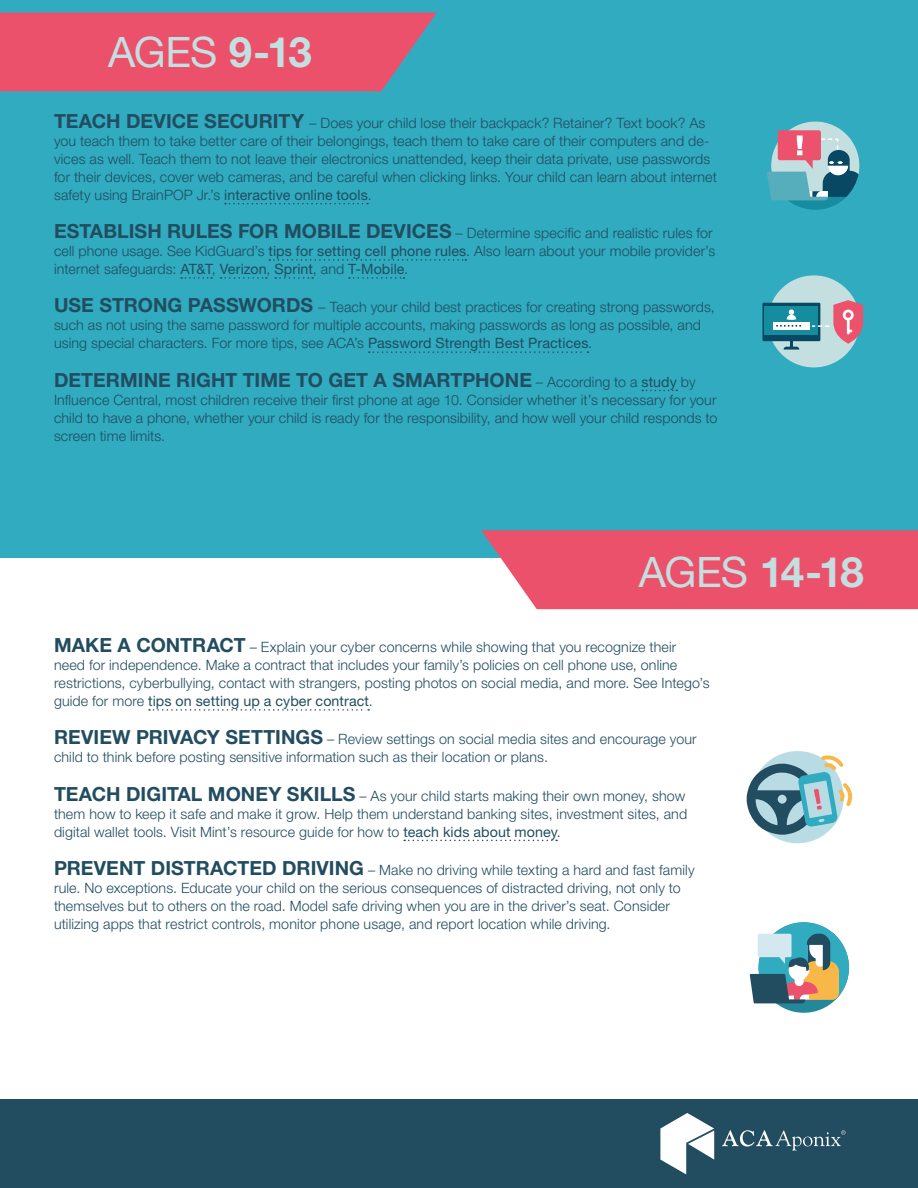
<style>
.page{position:relative;width:918px;height:1188px;background:#fff}
.page>*{position:absolute;margin:0;border:0;box-sizing:border-box;transform-origin:0 0}
.t1{font:700 42px "Helvetica Neue LT Std";color:#c4dfe0}
.t2{font:42px "Helvetica Neue LT Std";color:#c4dfe0}
.Body_Text{font:700 19.5px "Helvetica Neue LT Std";letter-spacing:.005em;color:#224d60}
.Body_Text-2{font:300 14.25px/18px "Helvetica Neue LT Std";letter-spacing:.01em;color:#224d60}
.s1{font-weight:700}
.s2{font-weight:700;font-size:19.5px}
.s3{font-weight:400}
.s4{font-weight:300;font-size:14.25px}
.s5{font-weight:400;font-size:14.25px}
</style>
<div class="page">
<div style="left:0;top:0;width:918px;height:557px;background:#30abbf"></div>
<svg style="left:225px;top:203px;width:143px;height:1px"></svg>
<svg style="left:269px;top:259px;width:197px;height:2px"></svg>
<svg style="left:181px;top:277px;width:31px;height:2px"></svg>
<svg style="left:221px;top:277px;width:46px;height:2px"></svg>
<svg style="left:275px;top:277px;width:38px;height:2px"></svg>
<svg style="left:349px;top:277px;width:55px;height:2px"></svg>
<svg style="left:369px;top:351px;width:219px;height:2px"></svg>
<svg style="left:642px;top:390px;width:35px;height:1px"></svg>
<div style="left:0;top:13px;width:437px;height:78px;background:#ec516b"></div>
<div style="left:771px;top:122px;width:88px;height:88px;background:#168d9f;border-radius:50%"></div>
<svg style="left:767px;top:122px;width:92px;height:78px"></svg>
<svg style="left:149px;top:709px;width:220px;height:2px"></svg>
<svg style="left:404px;top:840px;width:153px;height:1px"></svg>
<div style="left:751px;top:751px;width:93px;height:92px;background:#b9dbe3;border-radius:50%"></div>
<svg style="left:747px;top:755px;width:106px;height:80px"></svg>
<svg style="left:481px;top:530px;width:437px;height:79px;background:#ea5b74"></svg>
<div style="left:768px;top:275px;width:92px;height:92px;background:#c4dfe0;border-radius:50%"></div>
<svg style="left:762px;top:275px;width:101px;height:75px"></svg>
<div style="left:0;top:1099px;width:918px;height:89px;background:#224d60"></div>
<svg style="left:660px;top:1113px;width:54px;height:61px"></svg>
<svg style="left:722px;top:1130px;width:124px;height:21px"></svg>
<div style="left:759px;top:922px;width:90px;height:91px;background:#25889a;border-radius:50%"></div>
<svg style="left:750px;top:922px;width:99px;height:81px"></svg>
<p class="t2" style="left:108px;top:26px;width:205px">AGES <span class="s1">9-13</span></p>
<p class="Body_Text-2" style="left:54px;top:114px;width:664px"><span class="s2">TEACH DEVICE SECURITY</span> – Does your child lose their backpack? Retainer? Text book? As you teach them to take better care of their belongings, teach them to take care of their computers and de&shy;vices as well. Teach them to not leave their electronics unattended, keep their data private, use passwords for their devices, cover web cameras, and be careful when clicking links. Your child can learn about internet safety using BrainPOP Jr.’s <span class="s3">interactive online tools</span>.</p>
<p class="Body_Text-2" style="left:54px;top:224px;width:663px"><span class="s2">ESTABLISH RULES FOR MOBILE DEVICES</span> – Determine specific and realistic rules for cell phone usage. See KidGuard’s <span class="s3">tips for setting cell phone rules</span>. Also learn about your mobile provider’s internet safeguards: <span class="s3">AT&amp;T</span>, <span class="s3">Verizon</span>, <span class="s3">Sprint</span>, and <span class="s3">T-Mobile</span>.</p>
<p class="Body_Text-2" style="left:54px;top:298px;width:662px"><span class="s2">USE STRONG PASSWORDS</span> – Teach your child best practices for creating strong passwords, such as not using the same password for multiple accounts, making passwords as long as possible, and using special characters. For more tips, see ACA’s <span class="s3">Password Strength Best Practices</span>.</p>
<p class="Body_Text" style="left:54px;top:368px;width:643px">DETERMINE RIGHT TIME TO GET A SMARTPHONE <span class="s4">– According to a</span> <span class="s5">study</span> <span class="s4">by</span></p>
<p class="Body_Text-2" style="left:54px;top:390px;width:665px;text-align:justify">Influence Central, most children receive their first phone at age 10. Consider whether it’s necessary for your child to have a phone, whether your child is ready for the responsibility, and how well your child responds to screen time limits.</p>
<p class="t1" style="left:639px;top:546px;width:227px"><span class="s3">AGES</span> 14-18</p>
<p class="Body_Text-2" style="left:54px;top:638px;width:657px"><span class="s2">MAKE A CONTRACT</span> – Explain your cyber concerns while showing that you recognize their need for independence. Make a contract that includes your family’s policies on cell phone use, online restrictions, cyberbullying, contact with strangers, posting photos on social media, and more. See Intego’s guide for more <span class="s3">tips on setting up a cyber contract</span>.</p>
<p class="Body_Text-2" style="left:54px;top:730px;width:644px"><span class="s2">REVIEW PRIVACY SETTINGS</span> – Review settings on social media sites and encourage your child to think before posting sensitive information such as their location or plans.</p>
<p class="Body_Text-2" style="left:54px;top:786px;width:635px"><span class="s2">TEACH DIGITAL MONEY SKILLS</span> – As your child starts making their own money, show them how to keep it safe and make it grow. Help them understand banking sites, investment sites, and digital wallet tools. Visit Mint’s resource guide for how to <span class="s3">teach kids about money</span>.</p>
<p class="Body_Text-2" style="left:54px;top:861px;width:642px"><span class="s2">PREVENT DISTRACTED DRIVING</span> – Make no driving while texting a hard and fast family rule. No exceptions. Educate your child on the serious consequences of distracted driving, not only to themselves but to others on the road. Model safe driving when you are in the driver’s seat. Consider utilizing apps that restrict controls, monitor phone usage, and report location while driving.</p>
</div>
